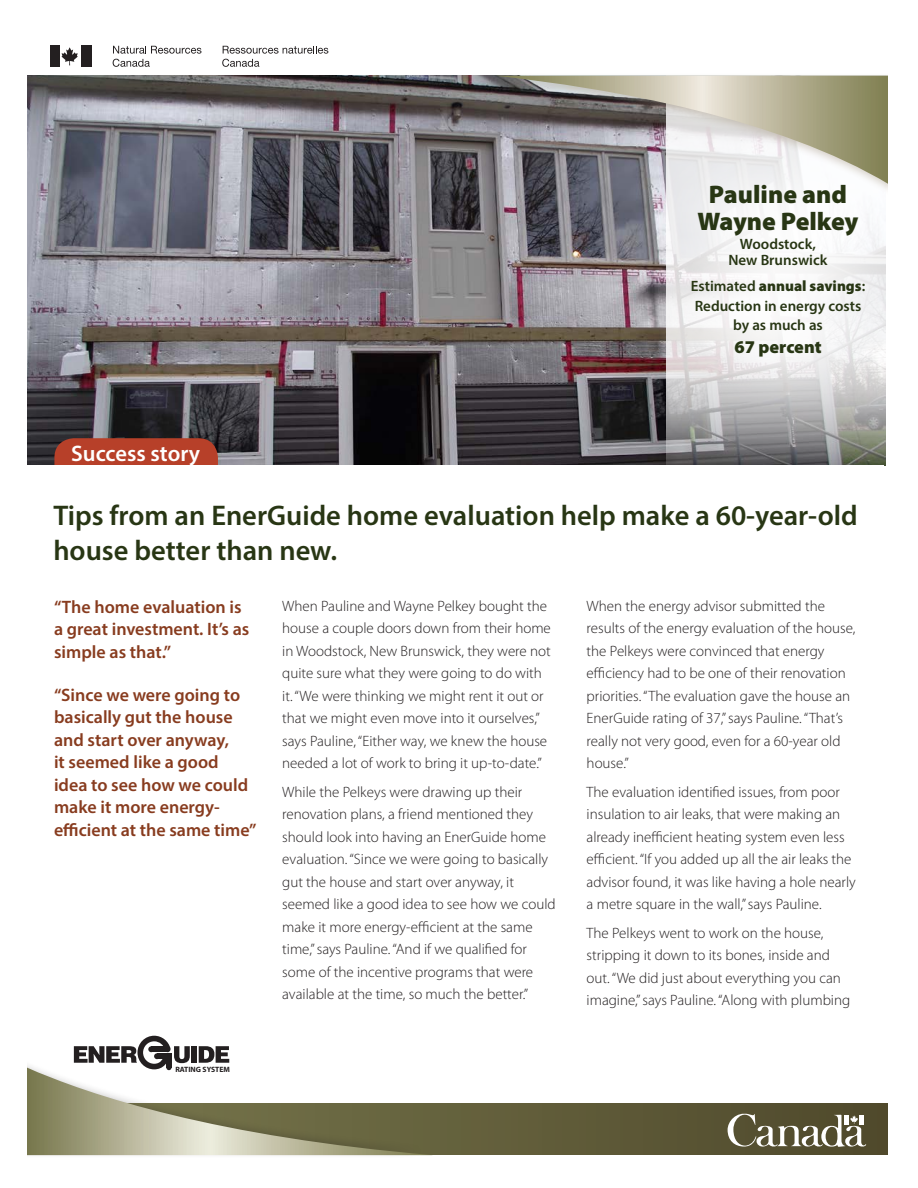
<style>
.page{position:relative;width:918px;height:1188px;background:#fff}
.page>*{position:absolute;margin:0;border:0;box-sizing:border-box;transform-origin:0 0}
.t1{font:600 28.5px/34.5px "Myriad Pro";color:#283614}
.t2{font:900 25.5px/27px "Myriad Pro";color:#283614;text-align:center}
.t3{font:600 22.5px "Myriad Pro";color:#fff}
.t4{font:600 18px/22.5px "Myriad Pro";color:#883c1f}
.t5{font:900 18px "Myriad Pro";color:#283614}
.t6{font:300 15px/22.5px "Myriad Pro";color:#231f20}
.t7{font:600 15px/19.5px "Myriad Pro";color:#283614;text-align:center}
.t8{font:700 7.65px "Myriad";color:#231f20}
.s1{font-weight:900}
</style>
<div class="page">
<svg style="left:433px;top:1104px;width:455px;height:50px;background:#5c5836"></svg>
<img style="left:27px;top:76px;width:639px;height:389px">
<svg style="left:666px;top:418px;width:220px;height:47px;background:#848484"></svg>
<div style="left:5px;top:1055px;width:421px;height:104px;background:#231f20;opacity:.25"></div>
<div style="left:0;top:0;width:27px;height:1183px;background:#fff"></div>
<svg style="left:728px;top:1109px;width:138px;height:41px"></svg>
<svg style="left:222px;top:46px;width:106px;height:21px"></svg>
<svg style="left:113px;top:46px;width:88px;height:21px"></svg>
<div style="left:50px;top:46px;width:9px;height:21px;background:#231f20"></div>
<svg style="left:61px;top:47px;width:17px;height:18px"></svg>
<div style="left:81px;top:46px;width:11px;height:21px;background:#231f20"></div>
<svg style="left:27px;top:1036px;width:406px;height:119px"></svg>
<div style="left:166px;top:1053px;width:6px;height:15px;background:#231f20"></div>
<svg style="left:54px;top:438px;width:164px;height:27px;background:#b03f29"></svg>
<svg style="left:639px;top:196px;width:247px;height:222px"></svg>
<svg style="left:28px;top:75px;width:467px;height:85px;background:#727075"></svg>
<div style="left:495px;top:72px;width:407px;height:124px;background:#b0a390;opacity:.5"></div>
<svg style="left:496px;top:76px;width:393px;height:109px;background:#aaa79d"></svg>
<div style="left:889px;top:0;width:29px;height:1188px;background:#fff"></div>
<h1 class="t3" style="left:71px;top:439px;width:130px">Success story</h1>
<p class="t2" style="left:697px;top:181px;width:163px">Pauline and<br>Wayne Pelkey</p>
<p class="t7" style="left:728px;top:235px;width:100px;line-height:16.5px">Woodstock,<br>New Brunswick</p>
<p class="t7" style="left:691px;top:276px;width:176px">Estimated <span class="s1">annual savings</span>:<br>Reduction in energy costs by as much as</p>
<p class="t5" style="left:734px;top:337px;width:89px">67 percent</p>
<h1 class="t1" style="left:53px;top:498px;width:806px">Tips from an EnerGuide home evaluation help make a 60-year-old house better than new.</h1>
<p class="t4" style="left:54px;top:595px;width:197px">“The home evaluation is a great investment. It’s as simple as that.”</p>
<p class="t4" style="left:54px;top:683px;width:204px">“Since we were going to basically gut the house and start over anyway,<br>it seemed like a good idea to see how we could make it more energy&shy;efficient at the same time”</p>
<p class="t6" style="left:282px;top:594px;width:270px">When Pauline and Wayne Pelkey bought the house a couple doors down from their home in Woodstock, New Brunswick, they were not quite sure what they were going to do with it. “We were thinking we might rent it out or that we might even move into it ourselves,” says Pauline, “Either way, we knew the house needed a lot of work to bring it up-to-date.”</p>
<p class="t6" style="left:282px;top:780px;width:275px">While the Pelkeys were drawing up their renovation plans, a friend mentioned they should look into having an EnerGuide home evaluation. “Since we were going to basically gut the house and start over anyway, it seemed like a good idea to see how we could make it more energy-efficient at the same time,” says Pauline. “And if we qualified for some of the incentive programs that were available at the time, so much the better.”</p>
<p class="t6" style="left:587px;top:594px;width:270px">When the energy advisor submitted the results of the energy evaluation of the house, the Pelkeys were convinced that energy efficiency had to be one of their renovation priorities. “The evaluation gave the house an EnerGuide rating of 37,” says Pauline. “That’s really not very good, even for a 60-year old house.”</p>
<p class="t6" style="left:587px;top:780px;width:271px">The evaluation identified issues, from poor insulation to air leaks, that were making an already inefficient heating system even less efficient. “If you added up all the air leaks the advisor found, it was like having a hole nearly a metre square in the wall,” says Pauline.</p>
<p class="t6" style="left:587px;top:921px;width:265px">The Pelkeys went to work on the house, stripping it down to its bones, inside and out. “We did just about everything you can imagine,” says Pauline. “Along with plumbing</p>
<p class="t8" style="left:175px;top:1065px;width:56px">RATING SYSTEM</p>
</div>
